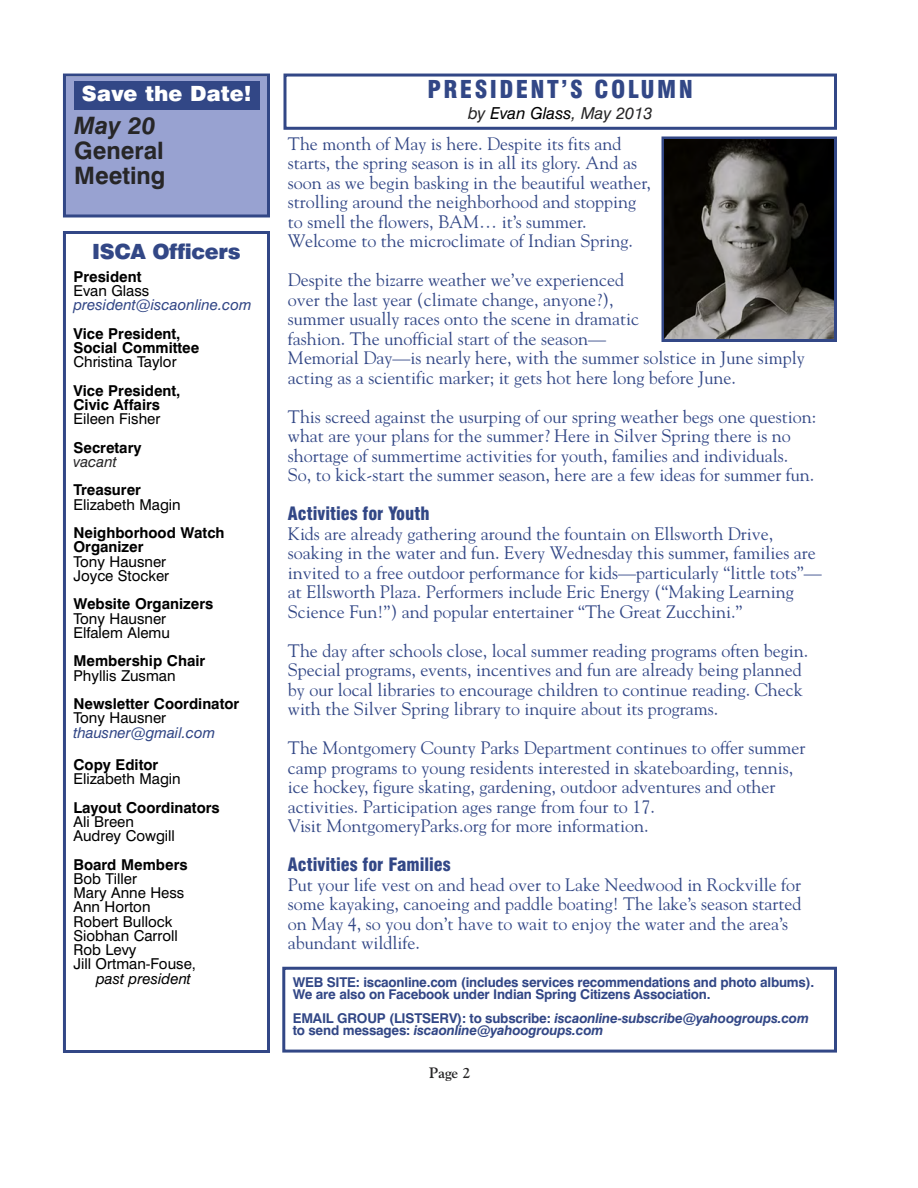
<style>
.page{position:relative;width:918px;height:1188px;background:#fff}
.page>*{position:absolute;margin:0;border:0;box-sizing:border-box;transform-origin:0 0}
.t1{font:900 condensed 24px "Swiss 721 BT";letter-spacing:.1em;color:#324786}
.t2{font:700 24px/25.5px "Swiss 721 BT";color:#272627}
.t3{font:italic 700 24px "Swiss 721 BT";color:#272627}
.t4{font:900 21px "Swiss 721 BT";color:#fff}
.t5{font:900 21px "Swiss 721 BT";letter-spacing:-.015em;color:#324786}
.t6{font:18px/19.5px "Goudy";color:#324786}
.t7{font:900 condensed 18px "Swiss 721 BT";color:#324786}
.t8{font:italic 16.5px "Swiss 721 BT";color:#272627}
.t9{font:15px/14.2px "Swiss 721 BT";color:#000}
.t10{font:700 15px/14.2px "Swiss 721 BT";color:#000}
.t11{font:italic 15px "Swiss 721 BT";color:#324786}
.t12{font:italic 15px "Swiss 721 BT";color:#000}
.t13{font:italic 15px "Swiss 721 BT";color:#272627}
.t14{font:700 15px "Goudy";color:#272627}
.t15{font:700 13.5px/12px "Swiss 721 BT";letter-spacing:-.015em;color:#324786}
.t16{font:italic 700 13.5px/12px "Swiss 721 BT";letter-spacing:-.015em;color:#324786}
.s1{color:#000}
.s2{font-style:normal}
</style>
<div class="page">
<div style="left:661px;top:136px;width:176px;height:206px;border:3px solid #324786"></div>
<img style="left:664px;top:140px;width:170px;height:199px">
<div style="left:66px;top:77px;width:201px;height:137px;background:#98a2d1"></div>
<div style="left:63px;top:74px;width:207px;height:143px;border:3px solid #324786"></div>
<div style="left:74px;top:81px;width:186px;height:28px;background:#324786"></div>
<div style="left:63px;top:231px;width:207px;height:822px;border:3px solid #324786"></div>
<div style="left:283px;top:74px;width:554px;height:56px;border:3px solid #324786"></div>
<div style="left:282px;top:967px;width:555px;height:86px;border:3px solid #324786"></div>
<p class="t4" style="left:82px;top:81px;width:171px">Save the Date!</p>
<h1 class="t3" style="left:74px;top:110px;width:83px">May 20</h1>
<h1 class="t2" style="left:74px;top:137px;width:93px">General<br>Meeting</h1>
<p class="t5" style="left:92px;top:239px;width:150px">ISCA Officers</p>
<p class="t10" style="left:73px;top:269px;width:70px">President</p>
<p class="t9" style="left:73px;top:283px;width:77px">Evan Glass</p>
<p class="t11" style="left:73px;top:296px;width:180px">president@iscaonline.com</p>
<p class="t10" style="left:73px;top:326px;width:127px">Vice President,<br>Social Committee</p>
<p class="t9" style="left:73px;top:354px;width:105px">Christina Taylor</p>
<p class="t10" style="left:73px;top:383px;width:109px">Vice President,<br>Civic Affairs</p>
<p class="t9" style="left:73px;top:411px;width:88px">Eileen Fisher</p>
<p class="t10" style="left:73px;top:440px;width:70px">Secretary</p>
<p class="t13" style="left:73px;top:452px;width:45px">vacant</p>
<p class="t10" style="left:73px;top:483px;width:69px">Treasurer</p>
<p class="t9" style="left:73px;top:497px;width:109px">Elizabeth Magin</p>
<p class="t10" style="left:73px;top:525px;width:153px">Neighborhood Watch<br>Organizer</p>
<p class="t9" style="left:73px;top:554px;width:97px">Tony Hausner<br>Joyce Stocker</p>
<p class="t10" style="left:73px;top:597px;width:141px">Website Organizers</p>
<p class="t9" style="left:73px;top:611px;width:98px">Tony Hausner<br>Elfalem Alemu</p>
<p class="t10" style="left:73px;top:654px;width:133px">Membership Chair</p>
<p class="t9" style="left:73px;top:668px;width:104px">Phyllis Zusman</p>
<p class="t10" style="left:73px;top:696px;width:167px">Newsletter Coordinator</p>
<p class="t9" style="left:73px;top:711px;width:94px">Tony Hausner</p>
<p class="t11" style="left:73px;top:723px;width:143px">thausner@gmail.com</p>
<p class="t10" style="left:73px;top:757px;width:86px">Copy Editor</p>
<p class="t9" style="left:73px;top:771px;width:109px">Elizabeth Magin</p>
<p class="t10" style="left:73px;top:800px;width:148px">Layout Coordinators</p>
<p class="t9" style="left:73px;top:814px;width:103px">Ali Breen<br>Audrey Cowgill</p>
<p class="t10" style="left:73px;top:857px;width:116px">Board Members</p>
<p class="t9" style="left:73px;top:871px;width:124px">Bob Tiller<br>Mary Anne Hess<br>Ann Horton<br>Robert Bullock<br>Siobhan Carroll<br>Rob Levy<br>Jill Ortman-Fouse,</p>
<p class="t12" style="left:96px;top:969px;width:96px">past president</p>
<h1 class="t1" style="left:427px;top:75px;width:267px">PRESIDENT’S COLUMN</h1>
<p class="t8" style="left:468px;top:104px;width:186px">by <span class="s1">Evan Glass</span>, May 2013</p>
<p class="t6" style="left:288px;top:133px;width:365px">The month of May is here. Despite its fits and starts, the spring season is in all its glory. And as soon as we begin basking in the beautiful weather, strolling around the neighborhood and stopping to smell the flowers, BAM… it’s summer.<br>Welcome to the microclimate of Indian Spring.</p>
<p class="t6" style="left:288px;top:270px;width:518px">Despite the bizarre weather we’ve experienced<br>over the last year (climate change, anyone?),<br>summer usually races onto the scene in dramatic<br>fashion. The unofficial start of the season—<br>Memorial Day—is nearly here, with the summer solstice in June simply acting as a scientific marker; it gets hot here long before June.</p>
<p class="t6" style="left:288px;top:406px;width:530px">This screed against the usurping of our spring weather begs one question: what are your plans for the summer? Here in Silver Spring there is no shortage of summertime activities for youth, families and individuals.<br>So, to kick-start the summer season, here are a few ideas for summer fun.</p>
<p class="t7" style="left:288px;top:503px;width:143px">Activities for Youth</p>
<p class="t6" style="left:288px;top:523px;width:535px">Kids are already gathering around the fountain on Ellsworth Drive, soaking in the water and fun. Every Wednesday this summer, families are invited to a free outdoor performance for kids—particularly “little tots”— at Ellsworth Plaza. Performers include Eric Energy (“Making Learning Science Fun!”) and popular entertainer “The Great Zucchini.”</p>
<p class="t6" style="left:288px;top:640px;width:522px">The day after schools close, local summer reading programs often begin.<br>Special programs, events, incentives and fun are already being planned by our local libraries to encourage children to continue reading. Check with the Silver Spring library to inquire about its programs.</p>
<p class="t6" style="left:288px;top:738px;width:519px">The Montgomery County Parks Department continues to offer summer camp programs to young residents interested in skateboarding, tennis, ice hockey, figure skating, gardening, outdoor adventures and other activities. Participation ages range from four to 17.<br>Visit MontgomeryParks.org for more information.</p>
<p class="t7" style="left:288px;top:854px;width:164px">Activities for Families</p>
<p class="t6" style="left:288px;top:874px;width:515px">Put your life vest on and head over to Lake Needwood in Rockville for some kayaking, canoeing and paddle boating! The lake’s season started on May 4, so you don’t have to wait to enjoy the water and the area’s abundant wildlife.</p>
<p class="t15" style="left:293px;top:976px;width:523px">WEB SITE: iscaonline.com (includes services recommendations and photo albums).<br>We are also on Facebook under Indian Spring Citizens Association.</p>
<p class="t16" style="left:293px;top:1012px;width:518px"><span class="s2">EMAIL GROUP (LISTSERV): to subscribe:</span> iscaonline-subscribe@yahoogroups.com <span class="s2">to send messages:</span> iscaonline@yahoogroups.com</p>
<p class="t14" style="left:429px;top:1064px;width:43px">Page 2</p>
</div>
